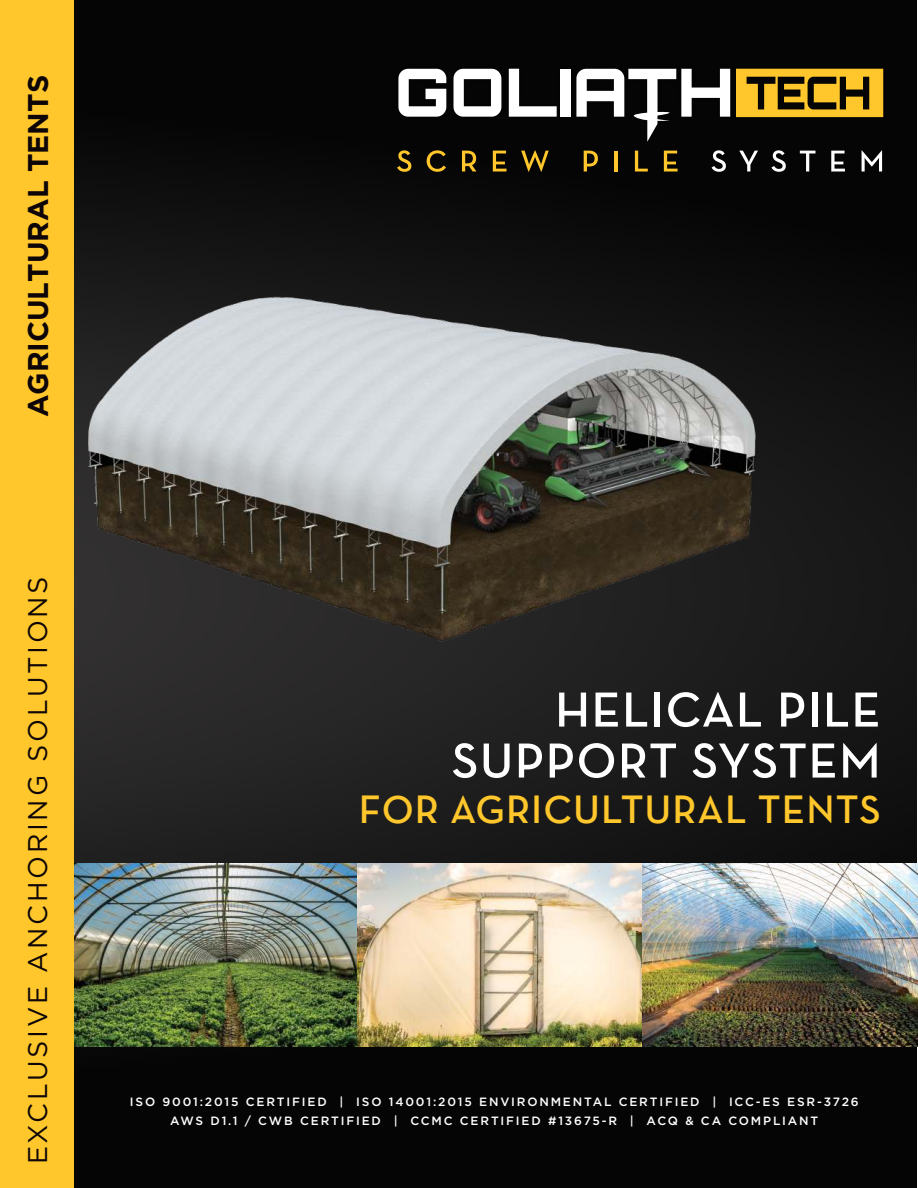
<style>
.page{position:relative;width:918px;height:1188px;background:#fff}
.page>*{position:absolute;margin:0;border:0;box-sizing:border-box;transform-origin:0 0}
.t1{font:600 50.1px/51px "Neutra Text";letter-spacing:.025em;color:#fff;text-align:right}
.t2{font:600 40.05px "Neutra Text";letter-spacing:.025em;color:#ffc72b}
.t3{font:700 28.5px "Gotham";color:#0d0507}
.t4{font:27px "Gotham";letter-spacing:.1em;color:#0d0507}
.t5{font:500 12px/19.5px "Gotham";letter-spacing:.155em;color:#fff;text-align:center}
</style>
<div class="page">
<img style="left:74px;top:0;width:843px;height:1188px">
<img style="left:395px;top:65px;width:162px;height:57px">
<svg style="left:398px;top:69px;width:48px;height:48px"></svg>
<svg style="left:454px;top:69px;width:47px;height:48px"></svg>
<svg style="left:509px;top:69px;width:48px;height:48px"></svg>
<img style="left:557px;top:65px;width:16px;height:57px">
<div style="left:561px;top:69px;width:10px;height:48px;background:#fff"></div>
<img style="left:573px;top:65px;width:51px;height:57px">
<img style="left:624px;top:65px;width:57px;height:82px">
<img style="left:677px;top:65px;width:58px;height:57px">
<svg style="left:576px;top:69px;width:154px;height:73px"></svg>
<img style="left:735px;top:68px;width:150px;height:51px">
<svg style="left:736px;top:69px;width:147px;height:48px;background:#b78f1f"></svg>
<svg style="left:397px;top:150px;width:14px;height:22px"></svg>
<svg style="left:427px;top:150px;width:19px;height:22px"></svg>
<svg style="left:462px;top:151px;width:14px;height:20px"></svg>
<svg style="left:493px;top:151px;width:13px;height:21px"></svg>
<svg style="left:521px;top:150px;width:28px;height:22px"></svg>
<svg style="left:584px;top:151px;width:14px;height:21px"></svg>
<hr style="left:614px;top:151px;width:4px;height:20px;background:#ffc72b">
<svg style="left:635px;top:151px;width:13px;height:21px"></svg>
<svg style="left:664px;top:151px;width:14px;height:21px"></svg>
<svg style="left:712px;top:150px;width:14px;height:22px"></svg>
<svg style="left:739px;top:151px;width:19px;height:20px"></svg>
<svg style="left:771px;top:150px;width:15px;height:22px"></svg>
<svg style="left:800px;top:151px;width:15px;height:21px"></svg>
<svg style="left:831px;top:151px;width:14px;height:21px"></svg>
<svg style="left:862px;top:150px;width:20px;height:21px"></svg>
<img style="left:74px;top:863px;width:844px;height:183px">
<img style="left:74px;top:198px;width:736px;height:605px">
<div style="left:0;top:0;width:74px;height:1188px;background:#ffc72b"></div>
<h3 class="t3" style="left:27px;top:417px;width:344px;rotate:-90deg">AGRICULTURAL TENTS</h3>
<h3 class="t4" style="left:27px;top:1164px;width:589px;rotate:-90deg">EXCLUSIVE ANCHORING SOLUTIONS</h3>
<h1 class="t1" style="left:452px;top:684px;width:430px">HELICAL PILE<br>SUPPORT SYSTEM</h1>
<h2 class="t2" style="left:359px;top:785px;width:524px">FOR AGRICULTURAL TENTS</h2>
<p class="t5" style="left:130px;top:1092px;width:730px">ISO 9001:2015 CERTIFIED | ISO 14001:2015 ENVIRONMENTAL CERTIFIED | ICC-ES ESR-3726<br>AWS D1.1 / CWB CERTIFIED | CCMC CERTIFIED #13675-R | ACQ &amp; CA COMPLIANT</p>
</div>
